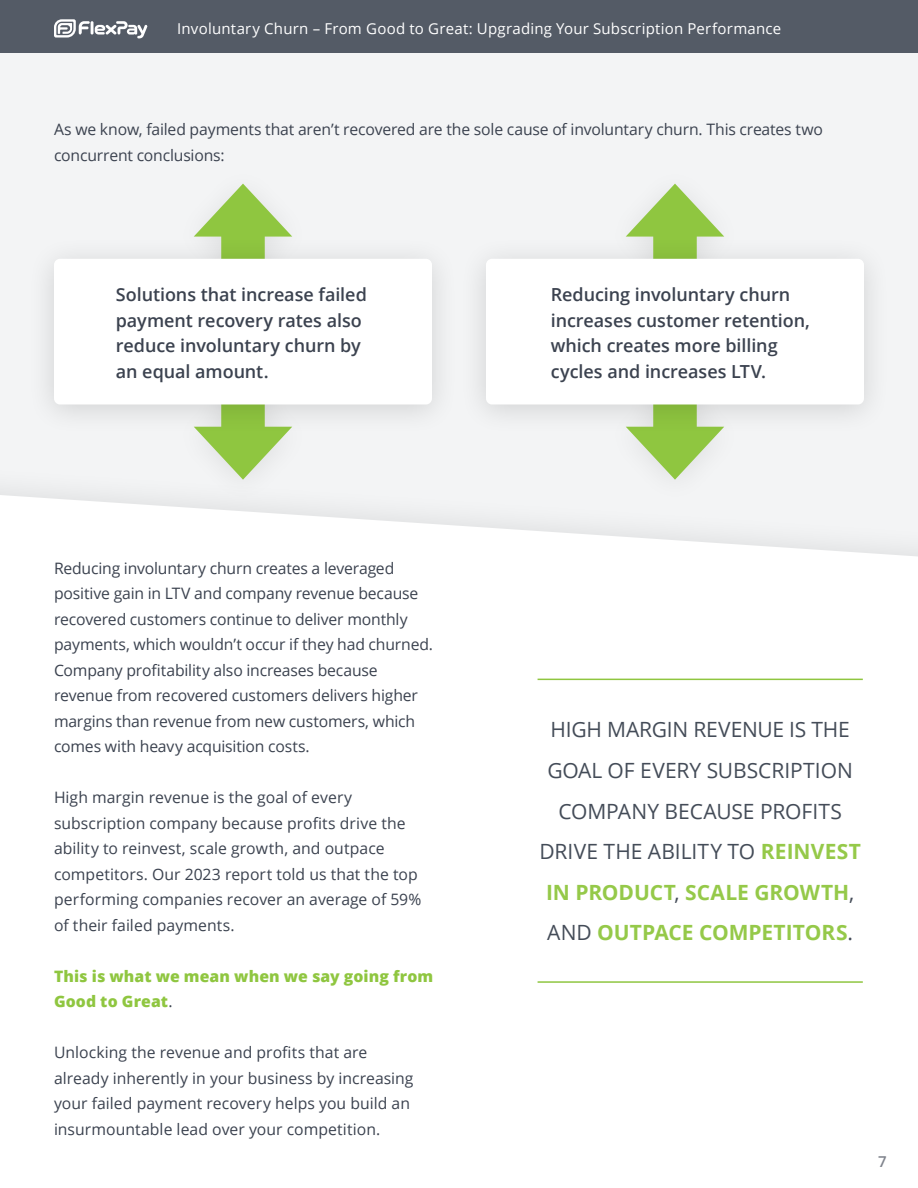
<style>
.page{position:relative;width:918px;height:1188px;background:#f3f4f5}
.page>*{position:absolute;margin:0;border:0;box-sizing:border-box;transform-origin:0 0}
.t1{font:21px/40.5px "Open Sans";letter-spacing:-.005em;color:#444c58;text-align:center}
.t2{font:600 18px/25.5px "Open Sans";letter-spacing:-.005em;color:#3b424f}
.t3{font:15.75px/25.5px "Open Sans";color:#3b424f}
.t4{font:800 15.75px/25.5px "Open Sans";letter-spacing:.005em;color:#8fc640}
.t5{font:15px "Open Sans";letter-spacing:.015em;color:#fff}
.t6{font:600 15px "Open Sans";color:#80848d}
.s1{font-weight:400;color:#3b424f}
.s2{font-weight:700;color:#95c949}
</style>
<div class="page">
<div style="left:0;top:495px;width:918px;height:693px;background:#fff"></div>
<div style="left:171px;top:164px;width:144px;height:344px;background:#f3f4f5"></div>
<svg style="left:195px;top:184px;width:96px;height:51px"></svg>
<svg style="left:202px;top:436px;width:82px;height:44px"></svg>
<div style="left:27px;top:235px;width:432px;height:201px;background:#000;opacity:.14"></div>
<div style="left:54px;top:259px;width:378px;height:145px;background:#fff;border-radius:6px"></div>
<div style="left:603px;top:164px;width:144px;height:344px;background:#f3f4f5"></div>
<svg style="left:627px;top:184px;width:96px;height:51px"></svg>
<svg style="left:634px;top:436px;width:82px;height:44px"></svg>
<div style="left:459px;top:235px;width:432px;height:201px;background:#000;opacity:.14"></div>
<div style="left:486px;top:259px;width:378px;height:145px;background:#fff;border-radius:6px"></div>
<hr style="left:538px;top:679px;width:325px;height:1px;background:#8fc640">
<hr style="left:538px;top:981px;width:325px;height:2px;background:#8fc640">
<div style="left:0;top:0;width:918px;height:53px;background:#545b66"></div>
<svg style="left:54px;top:19px;width:94px;height:19px"></svg>
<p class="t5" style="left:177px;top:18px;width:606px">Involuntary Churn – From Good to Great: Upgrading Your Subscription Performance</p>
<p class="t3" style="left:54px;top:116px;width:771px">As we know, failed payments that aren’t recovered are the sole cause of involuntary churn. This creates two concurrent conclusions:</p>
<p class="t2" style="left:116px;top:282px;width:253px">Solutions that increase failed payment recovery rates also reduce involuntary churn by an equal amount.</p>
<p class="t2" style="left:551px;top:282px;width:261px">Reducing involuntary churn increases customer retention, which creates more billing cycles and increases LTV.</p>
<p class="t3" style="left:54px;top:555px;width:381px">Reducing involuntary churn creates a leveraged positive gain in LTV and company revenue because recovered customers continue to deliver monthly payments, which wouldn’t occur if they had churned.<br>Company profitability also increases because revenue from recovered customers delivers higher margins than revenue from new customers, which comes with heavy acquisition costs.</p>
<p class="t3" style="left:54px;top:784px;width:369px">High margin revenue is the goal of every subscription company because profits drive the ability to reinvest, scale growth, and outpace competitors. Our 2023 report told us that the top performing companies recover an average of 59% of their failed payments.</p>
<p class="t4" style="left:54px;top:962px;width:381px">This is what we mean when we say going from<br>Good to Great<span class="s1">.</span></p>
<p class="t3" style="left:54px;top:1039px;width:361px">Unlocking the revenue and profits that are already inherently in your business by increasing your failed payment recovery helps you build an insurmountable lead over your competition.</p>
<h1 class="t1" style="left:539px;top:709px;width:323px">HIGH MARGIN REVENUE IS THE<br>GOAL OF EVERY SUBSCRIPTION<br>COMPANY BECAUSE PROFITS<br>DRIVE THE ABILITY TO <span class="s2">REINVEST<br>IN PRODUCT</span>, <span class="s2">SCALE GROWTH</span>,<br>AND <span class="s2">OUTPACE COMPETITORS</span>.</h1>
<p class="t6" style="left:878px;top:1151px;width:10px">7</p>
</div>
